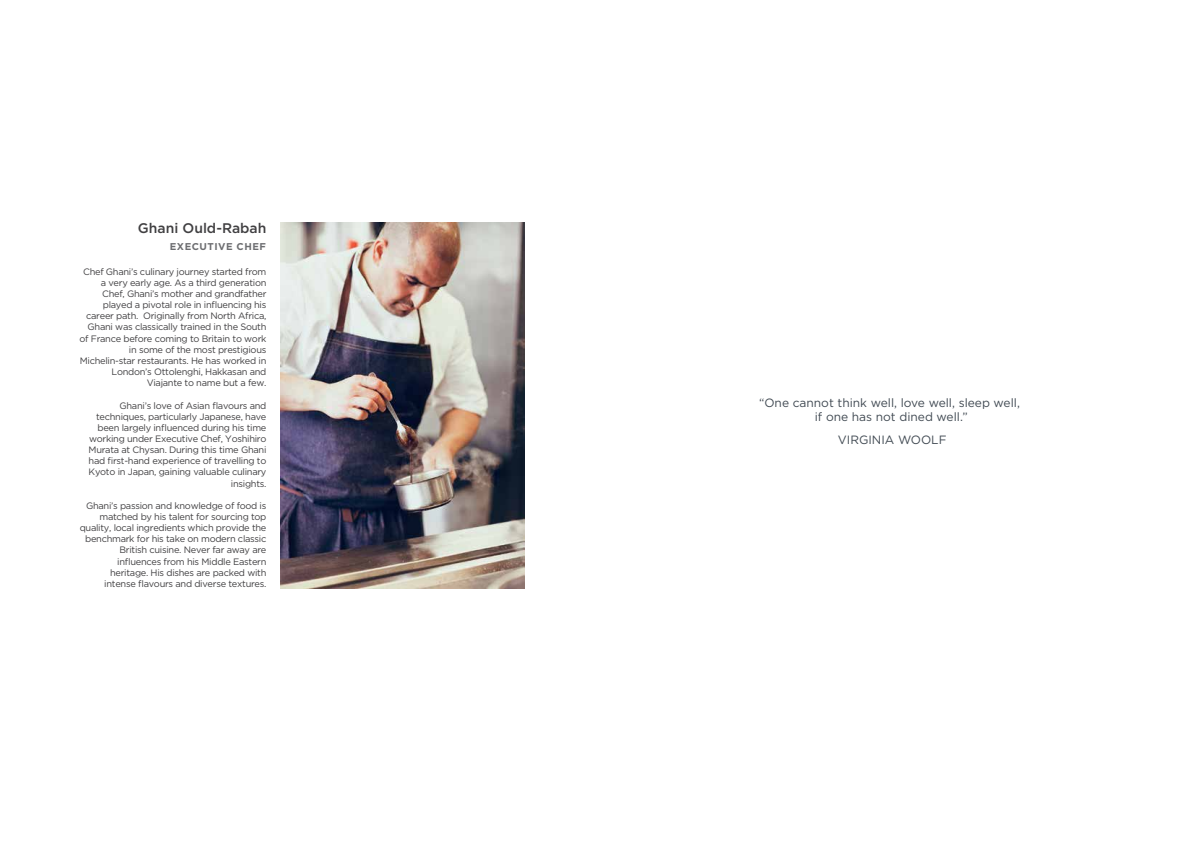
<style>
.page{position:relative;width:1191px;height:842px;background:#fff}
.page>*{position:absolute;margin:0;border:0;box-sizing:border-box;transform-origin:0 0}
.t1{font:500 13.9px "Gotham";color:#414042}
.t2{font:12px/14.4px "Gotham";color:#414a53;text-align:center}
.t3{font:700 9.9px "Gotham";letter-spacing:.05em;color:#6d6e71}
.t4{font:9.3px/11.1px "Gotham";letter-spacing:-.03em;color:#414042;text-align:right}
</style>
<div class="page">
<img style="left:280px;top:223px;width:244px;height:366px">
<h1 class="t1" style="left:138px;top:219px;width:130px">Ghani Ould-Rabah</h1>
<p class="t3" style="left:170px;top:240px;width:98px">EXECUTIVE CHEF</p>
<p class="t4" style="left:80px;top:266px;width:188px">Chef Ghani’s culinary journey started from a very early age. As a third generation Chef, Ghani’s mother and grandfather played a pivotal role in influencing his career path. Originally from North Africa, Ghani was classically trained in the South of France before coming to Britain to work in some of the most prestigious Michelin-star restaurants. He has worked in London’s Ottolenghi, Hakkasan and Viajante to name but a few.</p>
<p class="t4" style="left:89px;top:399px;width:179px">Ghani’s love of Asian flavours and techniques, particularly Japanese, have been largely influenced during his time working under Executive Chef, Yoshihiro Murata at Chysan. During this time Ghani had first-hand experience of travelling to Kyoto in Japan, gaining valuable culinary insights.</p>
<p class="t4" style="left:80px;top:500px;width:188px">Ghani’s passion and knowledge of food is matched by his talent for sourcing top quality, local ingredients which provide the benchmark for his take on modern classic British cuisine. Never far away are influences from his Middle Eastern heritage. His dishes are packed with intense flavours and diverse textures.</p>
<p class="t2" style="left:759px;top:395px;width:262px">“One cannot think well, love well, sleep well, if one has not dined well.”</p>
<p class="t2" style="left:838px;top:432px;width:110px">VIRGINIA WOOLF</p>
</div>
